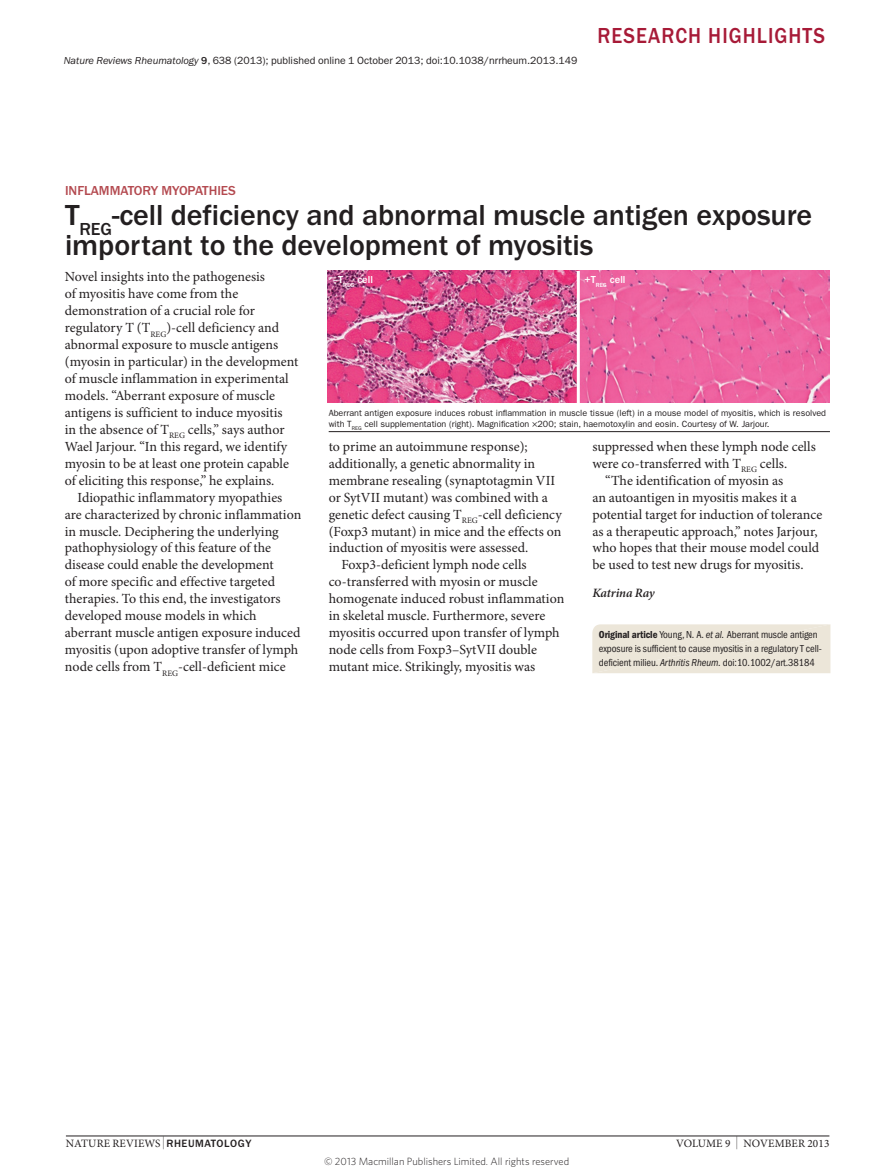
<style>
.page{position:relative;width:893px;height:1174px;background:#fff}
.page>*{position:absolute;margin:0;border:0;box-sizing:border-box;transform-origin:0 0}
.Title{font:500 30px/30px "ITC Franklin Gothic Std";letter-spacing:-.005em;color:#231f20}
.t1{font:500 22.5px "ITC Franklin Gothic Std";letter-spacing:.05em;color:#a71a37;scale:.9 1}
.Body_text{font:13.95px/17px "Minion Pro";color:#231f20}
.Body_first{font:13.95px/17px "Minion Pro";color:#231f20}
.Strapline{font:500 13.5px "ITC Franklin Gothic Std";letter-spacing:-.005em;color:#b44a50}
.Authors{font:italic 600 12.75px "Minion Pro";letter-spacing:-.01em;color:#231f20}
.t2{font:11.25px "Minion Pro";letter-spacing:.01em;color:#231f20}
.References{font:condensed 10.5px/14.2px "ITC Franklin Gothic Std";letter-spacing:-.01em;color:#231f20}
.Citation_line{font:10.5px "ITC Franklin Gothic Std";letter-spacing:-.005em;color:#231f20}
.t3{font:300 10.5px "Whitney";color:#231f20}
.t4{font:500 10.5px "ITC Franklin Gothic Std";color:#fff}
.Figure_credit{font:9px/10.8px "ITC Franklin Gothic Std";color:#231f20}
.s1{font-style:italic}
.s2{font-weight:500}
.s3{font-family:"ITC Franklin Gothic Std Dm Cd";font-stretch:normal}
.s4{font-size:12.9px}
.s5{font-family:"ITC Franklin Gothic Std";font-weight:500;font-size:10.95px}
</style>
<div class="page">
<hr style="left:66px;top:1135px;width:763px;height:1px;background:#231f20">
<div style="left:592px;top:624px;width:238px;height:49px;background:#ece6d9"></div>
<hr style="left:329px;top:431px;width:501px;height:1px;background:#231f20">
<img style="left:327px;top:271px;width:502px;height:132px">
<hr style="left:577px;top:271px;width:3px;height:133px;background:#fff">
<p class="Citation_line" style="left:64px;top:54px;width:515px"><span class="s1">Nature Reviews Rheumatology</span> <span class="s2">9</span>, 638 (2013); published online 1 October 2013; doi:10.1038/nrrheum.2013.149</p>
<p class="t1" style="left:598px;top:22px;width:254px">RESEARCH HIGHLIGHTS</p>
<p class="Strapline" style="left:65px;top:183px;width:172px">INFLAMMATORY MYOPATHIES</p>
<p class="Title" style="left:65px;top:200px;width:749px">T<sub>REG</sub>-cell deficiency and abnormal muscle antigen exposure important to the development of myositis</p>
<p class="Body_first" style="left:65px;top:269px;width:235px">Novel insights into the pathogenesis<br>of myositis have come from the demonstration of a crucial role for regulatory T (T<sub>REG</sub>)-cell deficiency and abnormal exposure to muscle antigens (myosin in particular) in the development of muscle inflammation in experimental models. “Aberrant exposure of muscle antigens is sufficient to induce myositis<br>in the absence of T<sub>REG</sub> cells,” says author Wael Jarjour. “In this regard, we identify myosin to be at least one protein capable of eliciting this response,” he explains.</p>
<p class="Body_text" style="left:65px;top:489px;width:238px;text-indent:13px">Idiopathic inflammatory myopathies are characterized by chronic inflammation in muscle. Deciphering the underlying pathophysiology of this feature of the disease could enable the development<br>of more specific and effective targeted therapies. To this end, the investigators developed mouse models in which aberrant muscle antigen exposure induced myositis (upon adoptive transfer of lymph node cells from T<sub>REG</sub>-cell-deficient mice</p>
<p class="t4" style="left:333px;top:274px;width:42px">–T<sub>REG</sub> cell</p>
<p class="t4" style="left:584px;top:274px;width:42px">+T<sub>REG</sub> cell</p>
<p class="Figure_credit" style="left:329px;top:408px;width:499px">Aberrant antigen exposure induces robust inflammation in muscle tissue (left) in a mouse model of myositis, which is resolved with T<sub>REG</sub> cell supplementation (right). Magnification ×200; stain, haemotoxylin and eosin. Courtesy of W. Jarjour.</p>
<p class="Body_text" style="left:329px;top:438px;width:235px">to prime an autoimmune response); additionally, a genetic abnormality in membrane resealing (synaptotagmin VII or SytVII mutant) was combined with a genetic defect causing T<sub>REG</sub>-cell deficiency (Foxp3 mutant) in mice and the effects on induction of myositis were assessed.</p>
<p class="Body_text" style="left:329px;top:557px;width:237px;text-indent:13px">Foxp3-deficient lymph node cells co-transferred with myosin or muscle homogenate induced robust inflammation in skeletal muscle. Furthermore, severe myositis occurred upon transfer of lymph node cells from Foxp3–SytVII double mutant mice. Strikingly, myositis was</p>
<p class="Body_text" style="left:592px;top:438px;width:225px">suppressed when these lymph node cells were co-transferred with T<sub>REG</sub> cells.</p>
<p class="Body_text" style="left:592px;top:472px;width:232px;text-indent:13px">“The identification of myosin as<br>an autoantigen in myositis makes it a potential target for induction of tolerance as a therapeutic approach,” notes Jarjour, who hopes that their mouse model could be used to test new drugs for myositis.</p>
<p class="Authors" style="left:592px;top:585px;width:64px">Katrina Ray</p>
<p class="References" style="left:599px;top:627px;width:224px"><span class="s3">Original article</span> Young, N. A. <span class="s1">et al.</span> Aberrant muscle antigen exposure is sufficient to cause myositis in a regulatory T cell&shy;deficient milieu. <span class="s1">Arthritis Rheum.</span> doi:10.1002/art.38184</p>
<p class="t2" style="left:66px;top:1136px;width:187px">NATURE REVIEWS <span class="s4">|</span> <span class="s5">RHEUMATOLOGY</span></p>
<p class="t2" style="left:676px;top:1136px;width:155px">VOLUME 9 <span class="s4">|</span> NOVEMBER 2013</p>
<p class="t3" style="left:324px;top:1154px;width:247px">© 2013 Macmillan Publishers Limited. All rights reserved</p>
</div>
